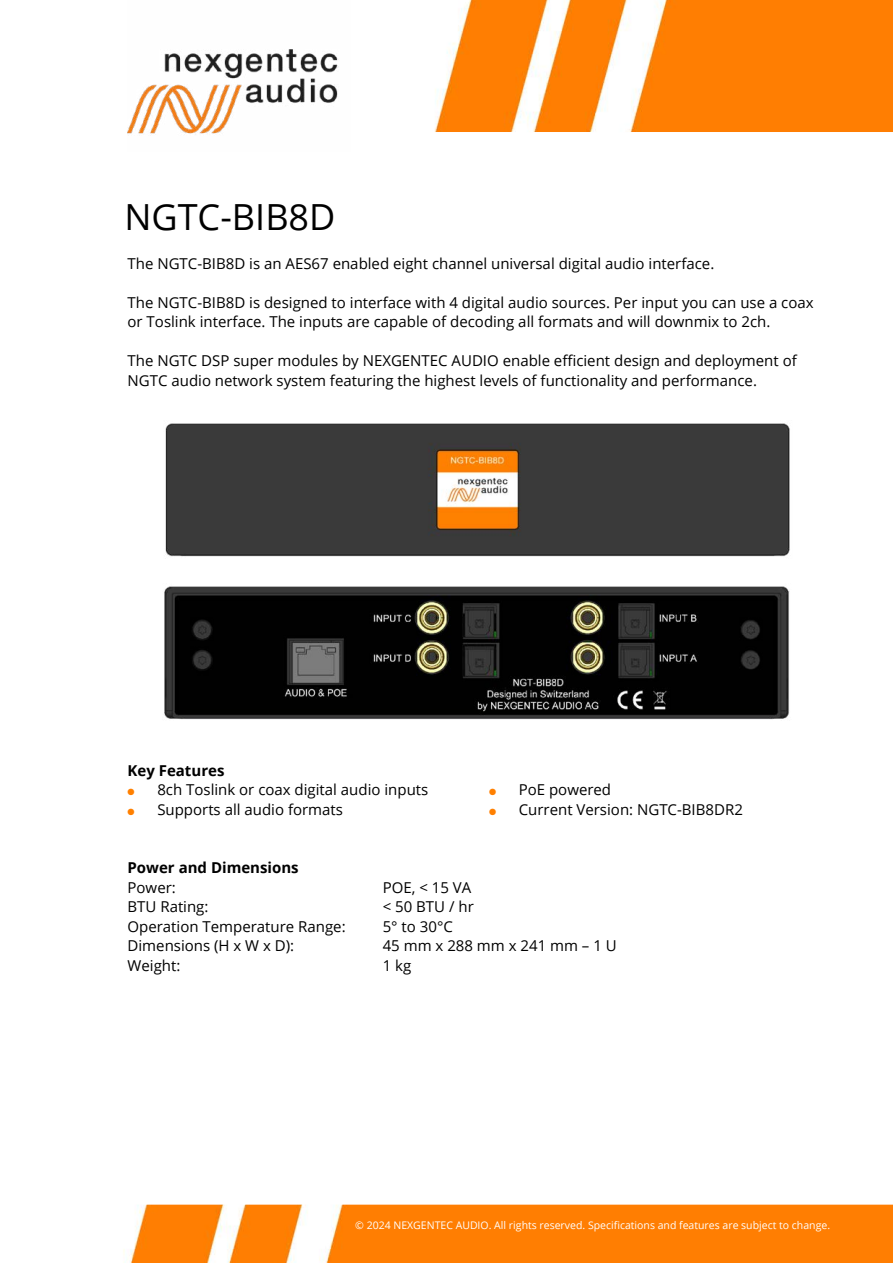
<style>
.page{position:relative;width:893px;height:1263px;background:#fff}
.page>*{position:absolute;margin:0;border:0;box-sizing:border-box;transform-origin:0 0}
.t1{font:36px "Open Sans";color:#000}
.t2{font:15px/19.5px "Open Sans";color:#000}
.t3{font:700 15px "Open Sans";color:#000}
.t4{font:10.5px "Open Sans";color:#fff}
.s1{color:#ff8000}
</style>
<div class="page">
<img style="left:127px;top:0;width:766px;height:132px">
<img style="left:123px;top:1205px;width:770px;height:58px">
<img style="left:128px;top:0;width:223px;height:135px">
<img style="left:165px;top:423px;width:625px;height:134px">
<img style="left:164px;top:586px;width:626px;height:134px">
<h1 class="t1" style="left:124px;top:192px;width:213px">NGTC-BIB8D</h1>
<p class="t2" style="left:128px;top:253px;width:588px">The NGTC-BIB8D is an AES67 enabled eight channel universal digital audio interface.</p>
<p class="t2" style="left:128px;top:292px;width:688px">The NGTC-BIB8D is designed to interface with 4 digital audio sources. Per input you can use a coax or Toslink interface. The inputs are capable of decoding all formats and will downmix to 2ch.</p>
<p class="t2" style="left:128px;top:350px;width:671px">The NGTC DSP super modules by NEXGENTEC AUDIO enable efficient design and deployment of<br>NGTC audio network system featuring the highest levels of functionality and performance.</p>
<p class="t3" style="left:128px;top:759px;width:98px">Key Features</p>
<p class="t2" style="left:128px;top:779px;width:302px"><span class="s1">●</span> 8ch Toslink or coax digital audio inputs</p>
<p class="t2" style="left:128px;top:799px;width:217px"><span class="s1">●</span> Supports all audio formats</p>
<p class="t2" style="left:489px;top:779px;width:124px"><span class="s1">●</span> PoE powered</p>
<p class="t2" style="left:489px;top:799px;width:255px"><span class="s1">●</span> Current Version: NGTC-BIB8DR2</p>
<p class="t3" style="left:128px;top:857px;width:173px">Power and Dimensions</p>
<p class="t2" style="left:128px;top:877px;width:50px">Power:</p>
<p class="t2" style="left:383px;top:877px;width:90px">POE, &lt; 15 VA</p>
<p class="t2" style="left:128px;top:896px;width:82px">BTU Rating:</p>
<p class="t2" style="left:383px;top:896px;width:93px">&lt; 50 BTU / hr</p>
<p class="t2" style="left:128px;top:916px;width:220px">Operation Temperature Range:</p>
<p class="t2" style="left:383px;top:916px;width:72px">5° to 30°C</p>
<p class="t2" style="left:128px;top:935px;width:168px">Dimensions (H x W x D):</p>
<p class="t2" style="left:383px;top:935px;width:236px">45 mm x 288 mm x 241 mm – 1 U</p>
<p class="t2" style="left:128px;top:955px;width:54px">Weight:</p>
<p class="t2" style="left:383px;top:955px;width:30px">1 kg</p>
<p class="t4" style="left:355px;top:1218px;width:476px">© 2024 NEXGENTEC AUDIO. All rights reserved. Specifications and features are subject to change.</p>
</div>
